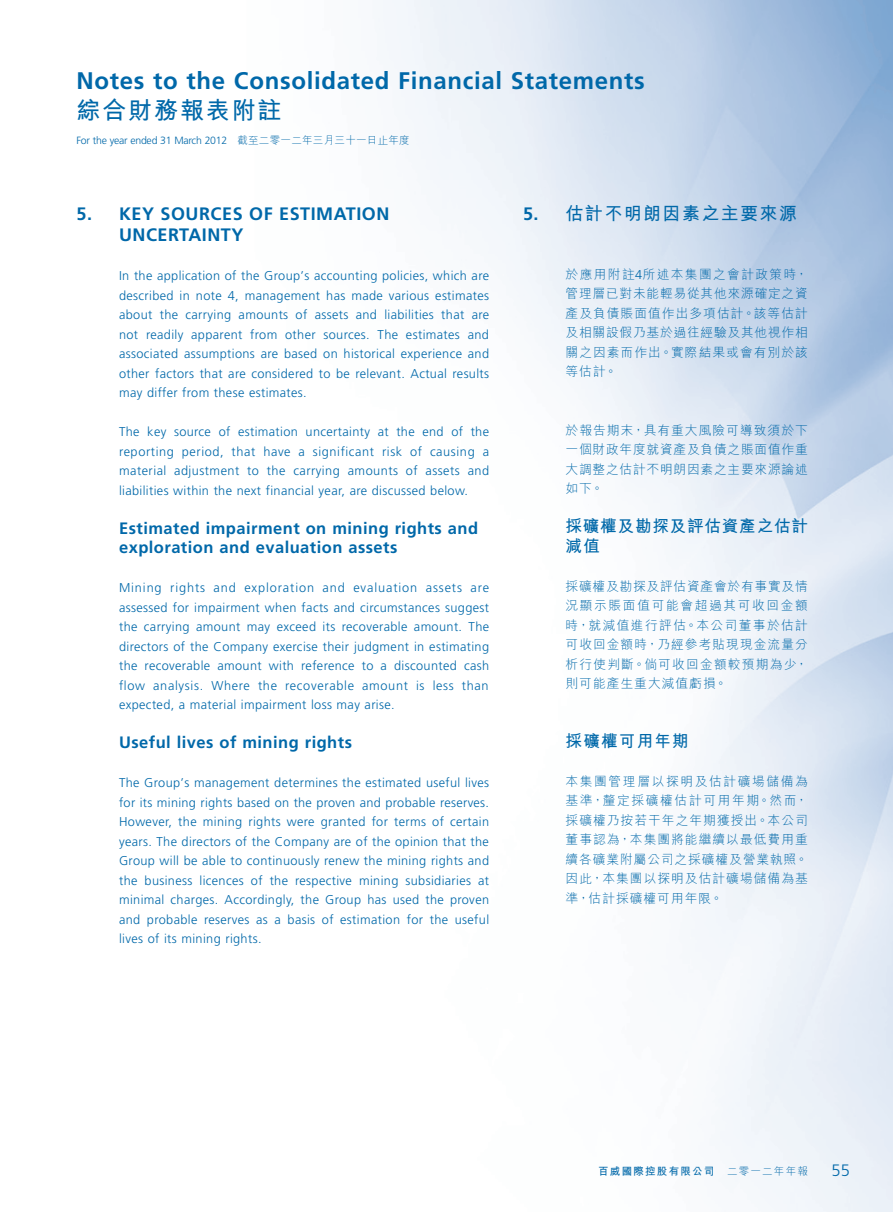
<style>
.page{position:relative;width:893px;height:1212px;background:#fff}
.page>*{position:absolute;margin:0;border:0;box-sizing:border-box;transform-origin:0 0}
.t1{font:700 24px "Frutiger LT Std";letter-spacing:.03em;color:#0068a9}
.t2{font:700 24px "M Hei HK";letter-spacing:.08em;color:#0068a9}
.Heading_1{font:700 18px/21px "Frutiger LT Std";letter-spacing:.03em;color:#0068a9}
.C_Heading_1{font:700 18px "M Hei HK";letter-spacing:.08em;color:#0068a9}
.Heading_2{font:700 16.5px/19.5px "Frutiger LT Std";letter-spacing:.03em;color:#0068a9}
.C_Heading_2{font:700 16.5px/19.5px "M Hei HK";letter-spacing:.055em;color:#0068a9}
.C_Heading_2-2{font:700 16.5px "M Hei HK";letter-spacing:.08em;color:#0068a9}
.t3{font:300 16.5px "Frutiger LT Std";color:#0068a9}
.Body_Text{font:300 12.75px/19.5px "Frutiger LT Std";letter-spacing:.03em;color:#0068a9;text-align:justify}
.C_Body_Text{font:300 12.75px/19.5px "M Hei HK";letter-spacing:.08em;color:#0068a9;text-align:justify}
.t4{font:300 10.5px "Frutiger LT Std";letter-spacing:-.02em;color:#0068a9}
.t5{font:700 10.5px "M Hei HK";letter-spacing:.12em;color:#0068a9}
.s1{font-family:"M Hei HK"}
.s2{font-family:"Frutiger LT Std"}
.s3{font-weight:300}
</style>
<div class="page">
<h1 class="t1" style="left:77px;top:67px;width:570px">Notes to the Consolidated Financial Statements</h1>
<h1 class="t2" style="left:77px;top:93px;width:207px">綜合財務報表附註</h1>
<p class="t4" style="left:77px;top:134px;width:335px">For the year ended 31 March 2012 <span class="s1">截至二零一二年三月三十一日止年度</span></p>
<p class="Heading_1" style="left:119px;top:204px;width:272px;text-indent:-43px">5. KEY SOURCES OF ESTIMATION<br>UNCERTAINTY</p>
<p class="Body_Text" style="left:119px;top:266px;width:372px">In the application of the Group’s accounting policies, which are described in note 4, management has made various estimates about the carrying amounts of assets and liabilities that are not readily apparent from other sources. The estimates and associated assumptions are based on historical experience and other factors that are considered to be relevant. Actual results may differ from these estimates.</p>
<p class="Body_Text" style="left:119px;top:422px;width:372px">The key source of estimation uncertainty at the end of the reporting period, that have a significant risk of causing a material adjustment to the carrying amounts of assets and liabilities within the next financial year, are discussed below.</p>
<p class="Heading_2" style="left:119px;top:518px;width:361px">Estimated impairment on mining rights and exploration and evaluation assets</p>
<p class="Body_Text" style="left:119px;top:578px;width:372px">Mining rights and exploration and evaluation assets are assessed for impairment when facts and circumstances suggest the carrying amount may exceed its recoverable amount. The directors of the Company exercise their judgment in estimating the recoverable amount with reference to a discounted cash flow analysis. Where the recoverable amount is less than expected, a material impairment loss may arise.</p>
<p class="Heading_2" style="left:119px;top:733px;width:234px">Useful lives of mining rights</p>
<p class="Body_Text" style="left:119px;top:773px;width:372px">The Group’s management determines the estimated useful lives for its mining rights based on the proven and probable reserves.<br>However, the mining rights were granted for terms of certain years. The directors of the Company are of the opinion that the Group will be able to continuously renew the mining rights and the business licences of the respective mining subsidiaries at minimal charges. Accordingly, the Group has used the proven and probable reserves as a basis of estimation for the useful lives of its mining rights.</p>
<p class="C_Heading_1" style="left:523px;top:200px;width:275px"><span class="s2">5.</span> 估計不明朗因素之主要來源</p>
<p class="C_Body_Text" style="left:566px;top:264px;width:244px">於應用附註<span class="s2">4</span>所述本集團之會計政策時，管理層已對未能輕易從其他來源確定之資產及負債賬面值作出多項估計。該等估計及相關設假乃基於過往經驗及其他視作相關之因素而作出。實際結果或會有別於該等估計。</p>
<p class="C_Body_Text" style="left:566px;top:420px;width:244px">於報告期末，具有重大風險可導致須於下一個財政年度就資產及負債之賬面值作重大調整之估計不明朗因素之主要來源論述如下。</p>
<p class="C_Heading_2" style="left:566px;top:515px;width:244px">採礦權及勘探及評估資產之估計減值</p>
<p class="C_Body_Text" style="left:566px;top:576px;width:244px">採礦權及勘探及評估資產會於有事實及情況顯示賬面值可能會超過其可收回金額時，就減值進行評估。本公司董事於估計可收回金額時，乃經參考貼現現金流量分析行使判斷。倘可收回金額較預期為少，則可能產生重大減值虧損。</p>
<p class="C_Heading_2-2" style="left:566px;top:729px;width:125px">採礦權可用年期</p>
<p class="C_Body_Text" style="left:566px;top:771px;width:244px">本集團管理層以探明及估計礦場儲備為基準，釐定採礦權估計可用年期。然而，採礦權乃按若干年之年期獲授出。本公司董事認為，本集團將能繼續以最低費用重續各礦業附屬公司之採礦權及營業執照。因此，本集團以探明及估計礦場儲備為基準，估計採礦權可用年限。</p>
<p class="t5" style="left:598px;top:1163px;width:211px">百威國際控股有限公司 <span class="s3">二零一二年年報</span></p>
<p class="t3" style="left:831px;top:1160px;width:20px">55</p>
</div>
